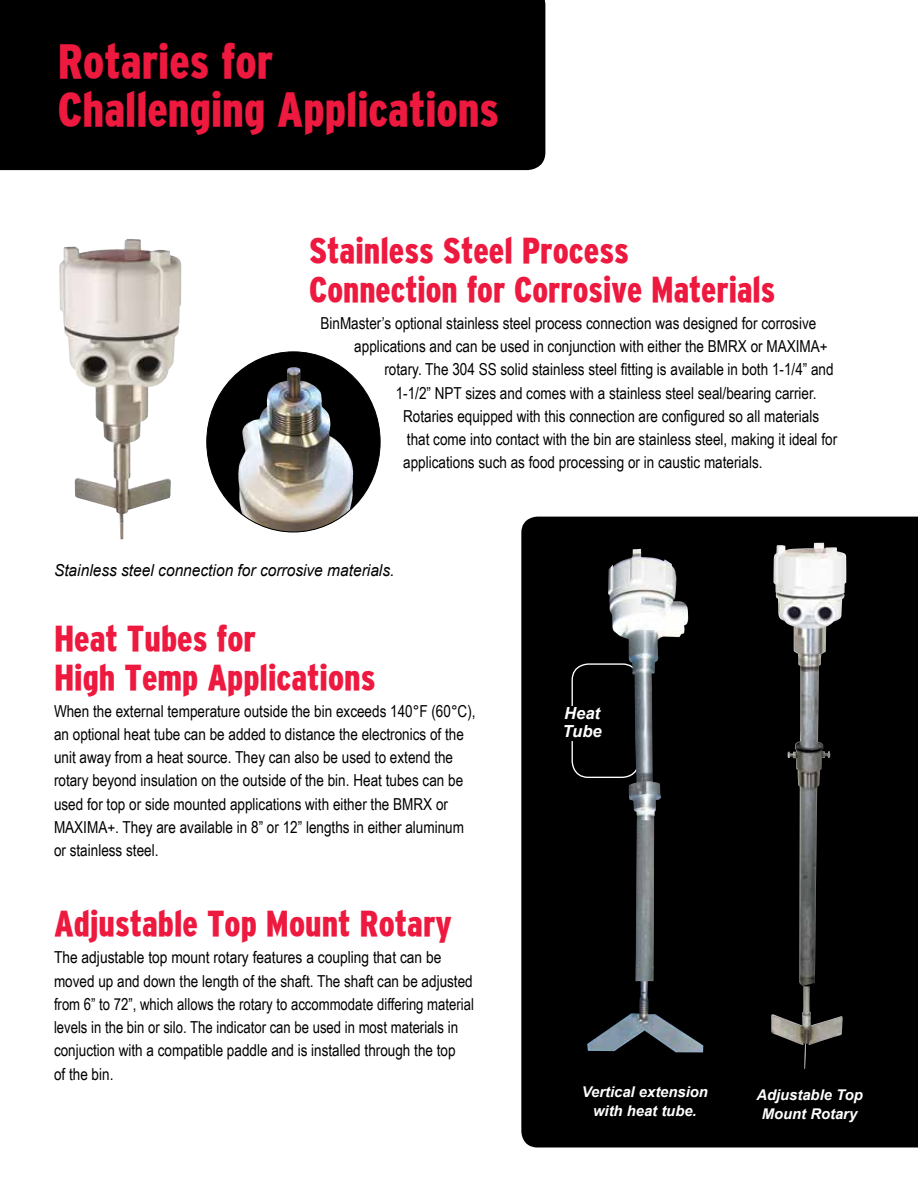
<style>
.page{position:relative;width:918px;height:1188px;background:#fff}
.page>*{position:absolute;margin:0;border:0;box-sizing:border-box;transform-origin:0 0}
.t1{font:900 condensed 48px/48px "Interstate";color:#ed193f;scale:.96 1}
.t2{font:900 condensed 36px/39px "Interstate";color:#ed193f}
.t3{font:italic 700 16.65px/18.1px "Arial";color:#fff}
.t4{font:16.5px/23.2px "Arial Narrow";color:#000}
.t5{font:italic 16.5px "Arial";color:#000;scale:.94 1}
.t6{font:italic 700 14.85px/18.9px "Arial";color:#fff;text-align:center}
</style>
<div class="page">
<div style="left:0;top:0;width:545px;height:170px;background:#000"></div>
<div style="left:521px;top:517px;width:397px;height:631px;background:#000"></div>
<div style="left:207px;top:352px;width:173px;height:180px;background:#000;border-radius:50%"></div>
<img style="left:237px;top:367px;width:118px;height:165px">
<div style="left:572px;top:663px;width:67px;height:115px;border:1px solid #fff;border-radius:16px"></div>
<img style="left:773px;top:543px;width:50px;height:215px">
<img style="left:59px;top:240px;width:78px;height:299px">
<img style="left:608px;top:549px;width:80px;height:432px">
<div style="left:553px;top:706px;width:59px;height:35px;background:#000"></div>
<img style="left:587px;top:981px;width:116px;height:71px">
<h1 class="t1" style="left:58px;top:36px;width:461px">Rotaries for<br>Challenging Applications</h1>
<h2 class="t2" style="left:309px;top:231px;width:468px">Stainless Steel Process<br>Connection for Corrosive Materials</h2>
<p class="t4" style="left:320px;top:311px;width:497px">BinMaster’s optional stainless steel process connection was designed for corrosive</p>
<p class="t4" style="left:354px;top:334px;width:475px">applications and can be used in conjunction with either the BMRX or MAXIMA+</p>
<p class="t4" style="left:384px;top:357px;width:451px">rotary. The 304 SS solid stainless steel fitting is available in both 1-1/4” and</p>
<p class="t4" style="left:396px;top:381px;width:422px">1-1/2” NPT sizes and comes with a stainless steel seal/bearing carrier.</p>
<p class="t4" style="left:403px;top:404px;width:417px">Rotaries equipped with this connection are configured so all materials</p>
<p class="t4" style="left:407px;top:427px;width:432px">that come into contact with the bin are stainless steel, making it ideal for</p>
<p class="t4" style="left:403px;top:450px;width:361px">applications such as food processing or in caustic materials.</p>
<p class="t5" style="left:54px;top:560px;width:364px">Stainless steel connection for corrosive materials.</p>
<h2 class="t2" style="left:54px;top:618px;width:323px">Heat Tubes for<br>High Temp Applications</h2>
<p class="t4" style="left:54px;top:699px;width:423px">When the external temperature outside the bin exceeds 140°F (60°C), an optional heat tube can be added to distance the electronics of the unit away from a heat source. They can also be used to extend the rotary beyond insulation on the outside of the bin. Heat tubes can be used for top or side mounted applications with either the BMRX or MAXIMA+. They are available in 8” or 12” lengths in either aluminum or stainless steel.</p>
<h2 class="t2" style="left:54px;top:904px;width:400px">Adjustable Top Mount Rotary</h2>
<p class="t4" style="left:54px;top:945px;width:421px">The adjustable top mount rotary features a coupling that can be moved up and down the length of the shaft. The shaft can be adjusted from 6” to 72”, which allows the rotary to accommodate differing material levels in the bin or silo. The indicator can be used in most materials in conjuction with a compatible paddle and is installed through the top<br>of the bin.</p>
<p class="t3" style="left:562px;top:704px;width:41px">Heat<br>Tube</p>
<p class="t6" style="left:582px;top:1083px;width:128px">Vertical extension with heat tube.</p>
<p class="t6" style="left:756px;top:1086px;width:108px">Adjustable Top<br>Mount Rotary</p>
</div>
